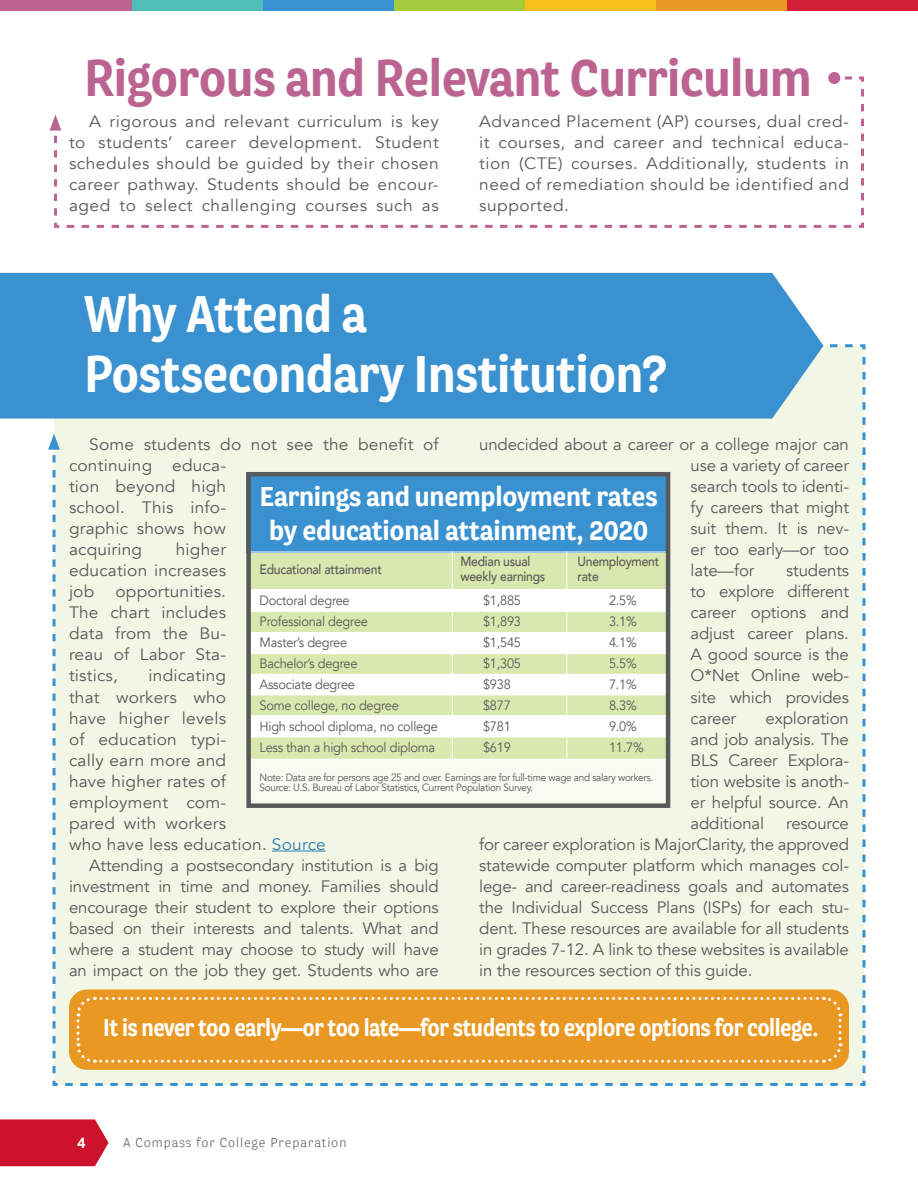
<style>
.page{position:relative;width:918px;height:1188px;background:#fff}
.page>*{position:absolute;margin:0;border:0;box-sizing:border-box;transform-origin:0 0}
.Header_1{font:700 51px "Bligh";letter-spacing:-.01em;color:#fff;scale:.95 1}
.Header_1-2{font:700 51px "Bligh";letter-spacing:-.01em;color:#bc6491;scale:.95 1}
.Header_1-3{font:700 27px "Bligh";letter-spacing:-.01em;color:#fff}
.Header_1-4{font:700 24px "Bligh";letter-spacing:-.02em;color:#fff;scale:.9 1}
.Body{font:16.5px/21px "Avenir";letter-spacing:.01em;color:#58595b;text-align:justify}
.Body-2{font:16.5px/21px "Avenir";letter-spacing:.01em;color:#58595b;text-align:justify;scale:1.05 1}
.t1{font:700 15px "Bligh";color:#fff}
.Table_Body{font:13.5px "Avenir";letter-spacing:-.02em;color:#58595b;scale:.95 1}
.Table_Bold{font:500 13.5px "Avenir";letter-spacing:-.02em;color:#58595b;scale:.9 1}
.t2{font:300 12.75px "Bligh";letter-spacing:.075em;color:#58595b}
.Table_Info{font:10.5px "Avenir";letter-spacing:-.03em;color:#58595b;scale:.95 1}
.s1{color:#327db3}
</style>
<div class="page">
<svg style="left:0;top:1119px;width:109px;height:47px"></svg>
<div style="left:787px;top:0;width:131px;height:11px;background:#d12036"></div>
<div style="left:656px;top:0;width:131px;height:11px;background:#e99923"></div>
<div style="left:525px;top:0;width:131px;height:11px;background:#f6c119"></div>
<div style="left:393px;top:0;width:132px;height:11px;background:#a4cb3c"></div>
<div style="left:262px;top:0;width:131px;height:11px;background:#3a91cf"></div>
<div style="left:131px;top:0;width:131px;height:11px;background:#50bdb7"></div>
<div style="left:0;top:0;width:131px;height:11px;background:#bc6491"></div>
<div style="left:52px;top:344px;width:814px;height:742px;background:#f2f7e5"></div>
<svg style="left:48px;top:434px;width:12px;height:643px"></svg>
<svg style="left:54px;top:75px;width:810px;height:153px"></svg>
<svg style="left:50px;top:114px;width:11px;height:105px"></svg>
<div style="left:828px;top:72px;width:12px;height:12px;background:#bc6491;border-radius:50%"></div>
<div style="left:0;top:273px;width:824px;height:146px;background:#3a91cf"></div>
<hr style="left:272px;top:851px;width:54px;height:1px;background:#327db3">
<div style="left:69px;top:989px;width:780px;height:81px;background:#e99923;border-radius:18px"></div>
<svg style="left:76px;top:997px;width:767px;height:66px"></svg>
<div style="left:246px;top:472px;width:424px;height:288px;background:#d9e8ae"></div>
<div style="left:247px;top:760px;width:423px;height:48px;background:#f8fbf0"></div>
<div style="left:246px;top:472px;width:424px;height:80px;background:#3a91cf"></div>
<div style="left:249px;top:632px;width:421px;height:22px;background:#fff"></div>
<div style="left:249px;top:674px;width:421px;height:21px;background:#fff"></div>
<div style="left:249px;top:716px;width:421px;height:21px;background:#fff"></div>
<div style="left:249px;top:590px;width:421px;height:21px;background:#fff"></div>
<hr style="left:452px;top:552px;width:1px;height:208px;background:#fff">
<hr style="left:566px;top:552px;width:1px;height:208px;background:#fff">
<hr style="left:249px;top:589px;width:421px;height:1px;background:#fff">
<hr style="left:249px;top:611px;width:421px;height:1px;background:#fff">
<hr style="left:249px;top:695px;width:421px;height:1px;background:#fff">
<hr style="left:249px;top:715px;width:421px;height:1px;background:#fff">
<hr style="left:249px;top:737px;width:421px;height:1px;background:#fff">
<hr style="left:249px;top:759px;width:421px;height:1px;background:#fff">
<hr style="left:249px;top:552px;width:421px;height:1px;background:#fff">
<div style="left:246px;top:472px;width:424px;height:336px;border:4px solid #58595b"></div>
<h1 class="Header_1-2" style="left:84px;top:44px;width:767px">Rigorous and Relevant Curriculum</h1>
<p class="Body-2" style="left:69px;top:111px;width:354px;text-indent:20px">A rigorous and relevant curriculum is key to students’ career development. Student schedules should be guided by their chosen career pathway. Students should be encour&shy;aged to select challenging courses such as</p>
<p class="Body-2" style="left:479px;top:111px;width:354px">Advanced Placement (AP) courses, dual cred&shy;it courses, and career and technical educa&shy;tion (CTE) courses. Additionally, students in need of remediation should be identified and supported.</p>
<h1 class="Header_1" style="left:84px;top:281px;width:299px">Why Attend a</h1>
<h1 class="Header_1" style="left:84px;top:341px;width:616px">Postsecondary Institution?</h1>
<p class="Body-2" style="left:69px;top:434px;width:354px;text-align:left;text-indent:20px">Some students do not see the benefit of continuing educa-<br>tion beyond high<br>school. This info-<br>graphic shows how<br>acquiring</p>
<p class="Body" style="left:691px;top:434px;width:160px;text-indent:-211px">undecided about a career or a college major can use a variety of career search tools to identi&shy;fy careers that might suit them. It is nev&shy;er too early—or too late—for</p>
<h1 class="Header_1-3" style="left:260px;top:479px;width:400px">Earnings and unemployment rates</h1>
<h1 class="Header_1-3" style="left:269px;top:513px;width:380px">by educational attainment, 2020</h1>
<p class="Body-2" style="left:69px;top:539px;width:151px;text-indent:107px">higher education increases job</p>
<p class="Table_Bold" style="left:460px;top:550px;width:79px">Median usual</p>
<p class="Table_Bold" style="left:460px;top:565px;width:96px">weekly earnings</p>
<p class="Table_Bold" style="left:578px;top:550px;width:92px">Unemployment</p>
<p class="Table_Bold" style="left:578px;top:565px;width:25px">rate</p>
<p class="Table_Bold" style="left:260px;top:557px;width:137px">Educational attainment</p>
<p class="Body" style="left:691px;top:560px;width:160px;text-indent:96px">students to explore different career options and adjust career plans.<br>A good source is the O*Net Online web&shy;site which provides career</p>
<p class="Body-2" style="left:69px;top:581px;width:151px;text-indent:46px">opportunities.<br>The chart includes data from the Bu&shy;reau of Labor Sta&shy;tistics,</p>
<p class="Table_Body" style="left:260px;top:593px;width:96px">Doctoral degree</p>
<p class="Table_Body" style="left:483px;top:593px;width:41px">$1,885</p>
<p class="Table_Body" style="left:609px;top:593px;width:31px">2.5%</p>
<p class="Table_Body" style="left:260px;top:614px;width:116px">Professional degree</p>
<p class="Table_Body" style="left:483px;top:614px;width:41px">$1,893</p>
<p class="Table_Body" style="left:609px;top:614px;width:31px">3.1%</p>
<p class="Table_Body" style="left:260px;top:635px;width:94px">Master’s degree</p>
<p class="Table_Body" style="left:483px;top:635px;width:41px">$1,545</p>
<p class="Table_Body" style="left:609px;top:635px;width:31px">4.1%</p>
<p class="Table_Body" style="left:260px;top:656px;width:105px">Bachelor’s degree</p>
<p class="Table_Body" style="left:483px;top:656px;width:41px">$1,305</p>
<p class="Table_Body" style="left:609px;top:656px;width:31px">5.5%</p>
<p class="Table_Body" style="left:260px;top:677px;width:102px">Associate degree</p>
<p class="Table_Body" style="left:483px;top:677px;width:31px">$938</p>
<p class="Table_Body" style="left:609px;top:677px;width:31px">7.1%</p>
<p class="Table_Body" style="left:260px;top:698px;width:148px">Some college, no degree</p>
<p class="Table_Body" style="left:483px;top:698px;width:31px">$877</p>
<p class="Table_Body" style="left:609px;top:698px;width:31px">8.3%</p>
<p class="Table_Body" style="left:260px;top:719px;width:189px">High school diploma, no college</p>
<p class="Table_Body" style="left:483px;top:719px;width:31px">$781</p>
<p class="Table_Body" style="left:609px;top:719px;width:31px">9.0%</p>
<p class="Table_Body" style="left:260px;top:740px;width:186px">Less than a high school diploma</p>
<p class="Table_Body" style="left:483px;top:740px;width:31px">$619</p>
<p class="Table_Body" style="left:609px;top:740px;width:38px">11.7%</p>
<p class="Body-2" style="left:69px;top:666px;width:246px;text-align:left;text-indent:80px">indicating<br>that workers who<br>have higher levels<br>of education typi-<br>cally earn more and<br>have higher rates of employment com-<br>pared with workers<br>who have less education. <span class="s1">Source</span></p>
<p class="Body" style="left:69px;top:855px;width:371px;text-indent:20px">Attending a postsecondary institution is a big investment in time and money. Families should encourage their student to explore their options based on their interests and talents. What and where a student may choose to study will have an impact on the job they get. Students who are</p>
<p class="Body" style="left:691px;top:708px;width:160px;text-indent:75px">exploration and job analysis. The BLS Career Explora&shy;tion website is anoth&shy;er helpful source. An additional</p>
<p class="Table_Info" style="left:260px;top:771px;width:416px">Note: Data are for persons age 25 and over. Earnings are for full-time wage and salary workers.</p>
<p class="Table_Info" style="left:260px;top:781px;width:290px">Source: U.S. Bureau of Labor Statistics, Current Population Survey.</p>
<p class="Body" style="left:479px;top:813px;width:371px;text-indent:307px">resource for career exploration is MajorClarity, the approved statewide computer platform which manages col&shy;lege- and career-readiness goals and automates the Individual Success Plans (ISPs) for each stu&shy;dent. These resources are available for all students in grades 7-12. A link to these websites is available in the resources section of this guide.</p>
<h1 class="Header_1-4" style="left:103px;top:1012px;width:797px">It is never too early—or too late—for students to explore options for college.</h1>
<p class="t1" style="left:77px;top:1133px;width:10px">4</p>
<p class="t2" style="left:124px;top:1135px;width:224px">A Compass for College Preparation</p>
</div>
